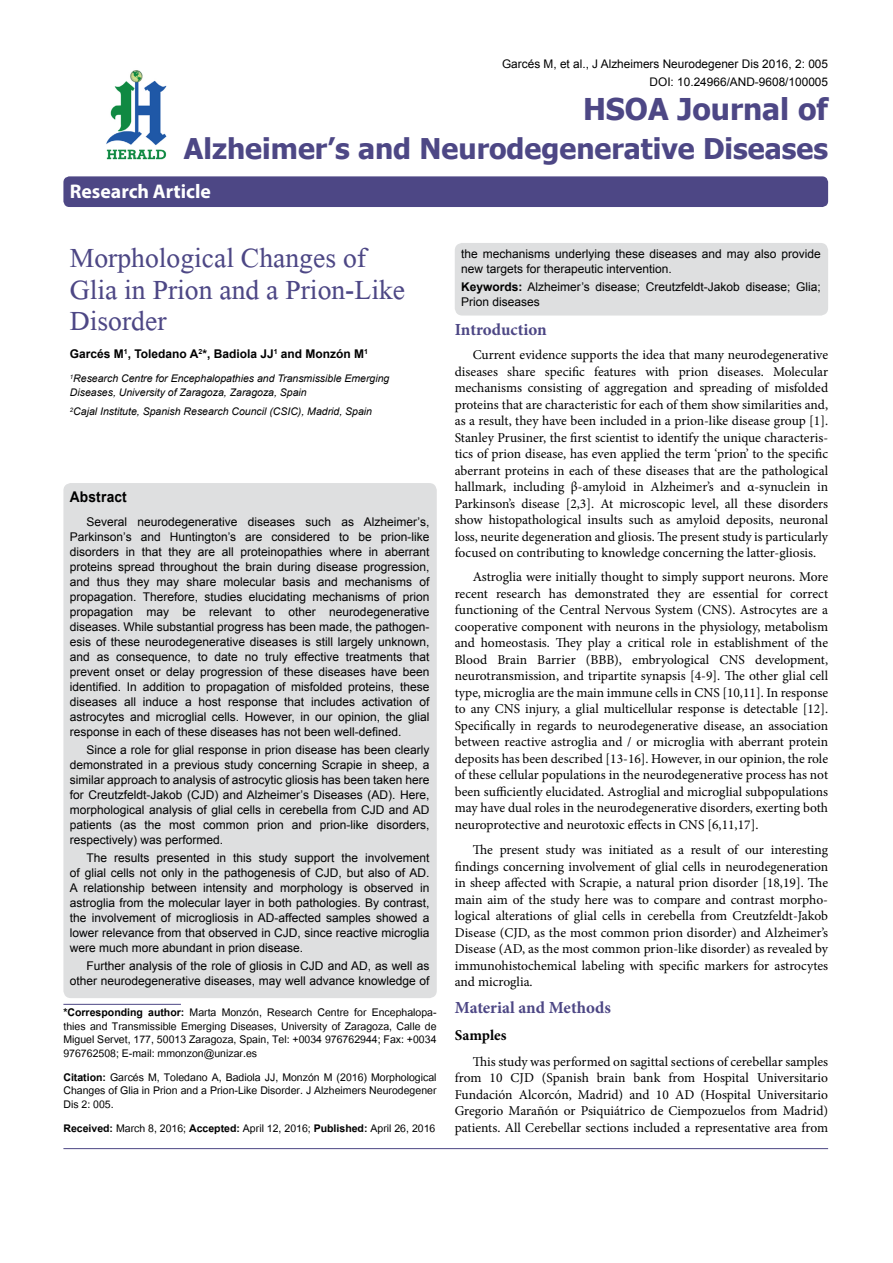
<style>
.page{position:relative;width:893px;height:1263px;background:#fff}
.page>*{position:absolute;margin:0;border:0;box-sizing:border-box;transform-origin:0 0}
.t1{font:41.25px/31.5px "Microsoft Himalaya";color:#4d4785}
.t2{font:700 30px "Tahoma";color:#4d4785}
.t3{font:700 28.5px "Tahoma";color:#4d4785}
.t4{font:700 19.8px "Myriad Hebrew";color:#fff}
.t5{font:700 16.95px "Minion Pro";letter-spacing:-.005em;color:#4d4785}
.t6{font:700 15px "Minion Pro";color:#000}
.t7{font:700 14.85px "Arial";letter-spacing:.015em;color:#000;scale:.93 1}
.t8{font:14.7px/13.5px "Utsaah";color:#000;text-align:justify}
.t9{font:13.5px/16.5px "Minion Pro";color:#000;text-align:justify}
.t10{font:12px/15px "Arial";color:#000;text-align:justify}
.t11{font:700 12px "Arial";color:#000}
.t12{font:11.85px/18px "Arial";color:#000;text-align:right}
.t13{font:italic 10.5px/13.5px "Arial";color:#000}
.s1{font-weight:700}
</style>
<div class="page">
<div style="left:63px;top:176px;width:765px;height:31px;background:#4d4785;border-radius:6px"></div>
<div style="left:63px;top:483px;width:374px;height:515px;background:#dedfe0;border-radius:8px"></div>
<div style="left:455px;top:243px;width:373px;height:73px;background:#dedfe0;border-radius:8px"></div>
<hr style="left:63px;top:1004px;width:118px;height:1px;background:#4d4785">
<img style="left:106px;top:70px;width:61px;height:90px">
<hr style="left:63px;top:1148px;width:765px;height:1px;background:#4d4785">
<p class="t12" style="left:502px;top:55px;width:328px">Garcés M, et al., J Alzheimers Neurodegener Dis 2016, 2: 005<br>DOI: 10.24966/AND-9608/100005</p>
<h2 class="t2" style="left:583px;top:88px;width:247px">HSOA Journal of</h2>
<h3 class="t3" style="left:184px;top:128px;width:646px">Alzheimer’s and Neurodegenerative Diseases</h3>
<h3 class="t4" style="left:70px;top:180px;width:143px">Research Article</h3>
<h1 class="t1" style="left:70px;top:237px;width:337px">Morphological Changes of<br>Glia in Prion and a Prion-Like<br>Disorder</h1>
<p class="t11" style="left:70px;top:346px;width:300px">Garcés M<sup>1</sup>, Toledano A<sup>2</sup>*, Badiola JJ<sup>1</sup> and Monzón M<sup>1</sup></p>
<p class="t13" style="left:70px;top:372px;width:321px"><sup>1</sup>Research Centre for Encephalopathies and Transmissible Emerging<br>Diseases, University of Zaragoza, Zaragoza, Spain</p>
<p class="t13" style="left:70px;top:405px;width:304px"><sup>2</sup>Cajal Institute, Spanish Research Council (CSIC), Madrid, Spain</p>
<p class="t7" style="left:70px;top:487px;width:63px">Abstract</p>
<p class="t10" style="left:70px;top:515px;width:361px;text-indent:16px">Several neurodegenerative diseases such as Alzheimer’s, Parkinson’s and Huntington’s are considered to be prion-like disorders in that they are all proteinopathies where in aberrant proteins spread throughout the brain during disease progression, and thus they may share molecular basis and mechanisms of propagation. Therefore, studies elucidating mechanisms of prion propagation may be relevant to other neurodegenerative diseases. While substantial progress has been made, the pathogen&shy;esis of these neurodegenerative diseases is still largely unknown, and as consequence, to date no truly effective treatments that prevent onset or delay progression of these diseases have been identified. In addition to propagation of misfolded proteins, these diseases all induce a host response that includes activation of astrocytes and microglial cells. However, in our opinion, the glial response in each of these diseases has not been well-defined.</p>
<p class="t10" style="left:70px;top:743px;width:361px;text-indent:16px">Since a role for glial response in prion disease has been clearly demonstrated in a previous study concerning Scrapie in sheep, a similar approach to analysis of astrocytic gliosis has been taken here for Creutzfeldt-Jakob (CJD) and Alzheimer’s Diseases (AD). Here, morphological analysis of glial cells in cerebella from CJD and AD patients (as the most common prion and prion-like disorders, respectively) was performed.</p>
<p class="t10" style="left:70px;top:851px;width:361px;text-indent:16px">The results presented in this study support the involvement of glial cells not only in the pathogenesis of CJD, but also of AD.<br>A relationship between intensity and morphology is observed in astroglia from the molecular layer in both pathologies. By contrast, the involvement of microgliosis in AD-affected samples showed a lower relevance from that observed in CJD, since reactive microglia were much more abundant in prion disease.</p>
<p class="t10" style="left:70px;top:959px;width:361px;text-align:right">Further analysis of the role of gliosis in CJD and AD, as well as other neurodegenerative diseases, may well advance knowledge of</p>
<p class="t8" style="left:63px;top:1007px;width:375px"><span class="s1">*Corresponding author:</span> Marta Monzón, Research Centre for Encephalopa&shy;thies and Transmissible Emerging Diseases, University of Zaragoza, Calle de Miguel Servet, 177, 50013 Zaragoza, Spain, Tel: +0034 976762944; Fax: +0034<br>976762508; E-mail: mmonzon@unizar.es</p>
<p class="t8" style="left:63px;top:1071px;width:375px"><span class="s1">Citation:</span> Garcés M, Toledano A, Badiola JJ, Monzón M (2016) Morphological Changes of Glia in Prion and a Prion-Like Disorder. J Alzheimers Neurodegener Dis 2: 005.</p>
<p class="t8" style="left:63px;top:1122px;width:373px"><span class="s1">Received:</span> March 8, 2016; <span class="s1">Accepted:</span> April 12, 2016; <span class="s1">Published:</span> April 26, 2016</p>
<p class="t10" style="left:461px;top:247px;width:361px">the mechanisms underlying these diseases and may also provide new targets for therapeutic intervention.</p>
<p class="t10" style="left:461px;top:280px;width:361px"><span class="s1">Keywords:</span> Alzheimer’s disease; Creutzfeldt-Jakob disease; Glia;<br>Prion diseases</p>
<p class="t5" style="left:455px;top:318px;width:94px">Introduction</p>
<p class="t9" style="left:455px;top:347px;width:375px;text-indent:18px">Current evidence supports the idea that many neurodegenerative diseases share specific features with prion diseases. Molecular mechanisms consisting of aggregation and spreading of misfolded proteins that are characteristic for each of them show similarities and, as a result, they have been included in a prion-like disease group [1].<br>Stanley Prusiner, the first scientist to identify the unique characteris&shy;tics of prion disease, has even applied the term ‘prion’ to the specific aberrant proteins in each of these diseases that are the pathological hallmark, including β-amyloid in Alzheimer’s and α-synuclein in Parkinson’s disease [2,3]. At microscopic level, all these disorders show histopathological insults such as amyloid deposits, neuronal loss, neurite degeneration and gliosis. The present study is particularly focused on contributing to knowledge concerning the latter-gliosis.</p>
<p class="t9" style="left:455px;top:569px;width:375px;text-indent:18px">Astroglia were initially thought to simply support neurons. More recent research has demonstrated they are essential for correct functioning of the Central Nervous System (CNS). Astrocytes are a cooperative component with neurons in the physiology, metabolism and homeostasis. They play a critical role in establishment of the Blood Brain Barrier (BBB), embryological CNS development, neurotransmission, and tripartite synapsis [4-9]. The other glial cell type, microglia are the main immune cells in CNS [10,11]. In response to any CNS injury, a glial multicellular response is detectable [12].<br>Specifically in regards to neurodegenerative disease, an association between reactive astroglia and / or microglia with aberrant protein deposits has been described [13-16]. However, in our opinion, the role of these cellular populations in the neurodegenerative process has not been sufficiently elucidated. Astroglial and microglial subpopulations may have dual roles in the neurodegenerative disorders, exerting both neuroprotective and neurotoxic effects in CNS [6,11,17].</p>
<p class="t9" style="left:455px;top:842px;width:375px;text-indent:18px">The present study was initiated as a result of our interesting findings concerning involvement of glial cells in neurodegeneration in sheep affected with Scrapie, a natural prion disorder [18,19]. The main aim of the study here was to compare and contrast morpho&shy;logical alterations of glial cells in cerebella from Creutzfeldt-Jakob Disease (CJD, as the most common prion disorder) and Alzheimer’s Disease (AD, as the most common prion-like disorder) as revealed by immunohistochemical labeling with specific markers for astrocytes and microglia.</p>
<p class="t5" style="left:455px;top:996px;width:158px">Material and Methods</p>
<p class="t6" style="left:455px;top:1025px;width:53px">Samples</p>
<p class="t9" style="left:455px;top:1053px;width:375px;text-indent:18px">This study was performed on sagittal sections of cerebellar samples from 10 CJD (Spanish brain bank from Hospital Universitario Fundación Alcorcón, Madrid) and 10 AD (Hospital Universitario Gregorio Marañón or Psiquiátrico de Ciempozuelos from Madrid) patients. All Cerebellar sections included a representative area from</p>
</div>
